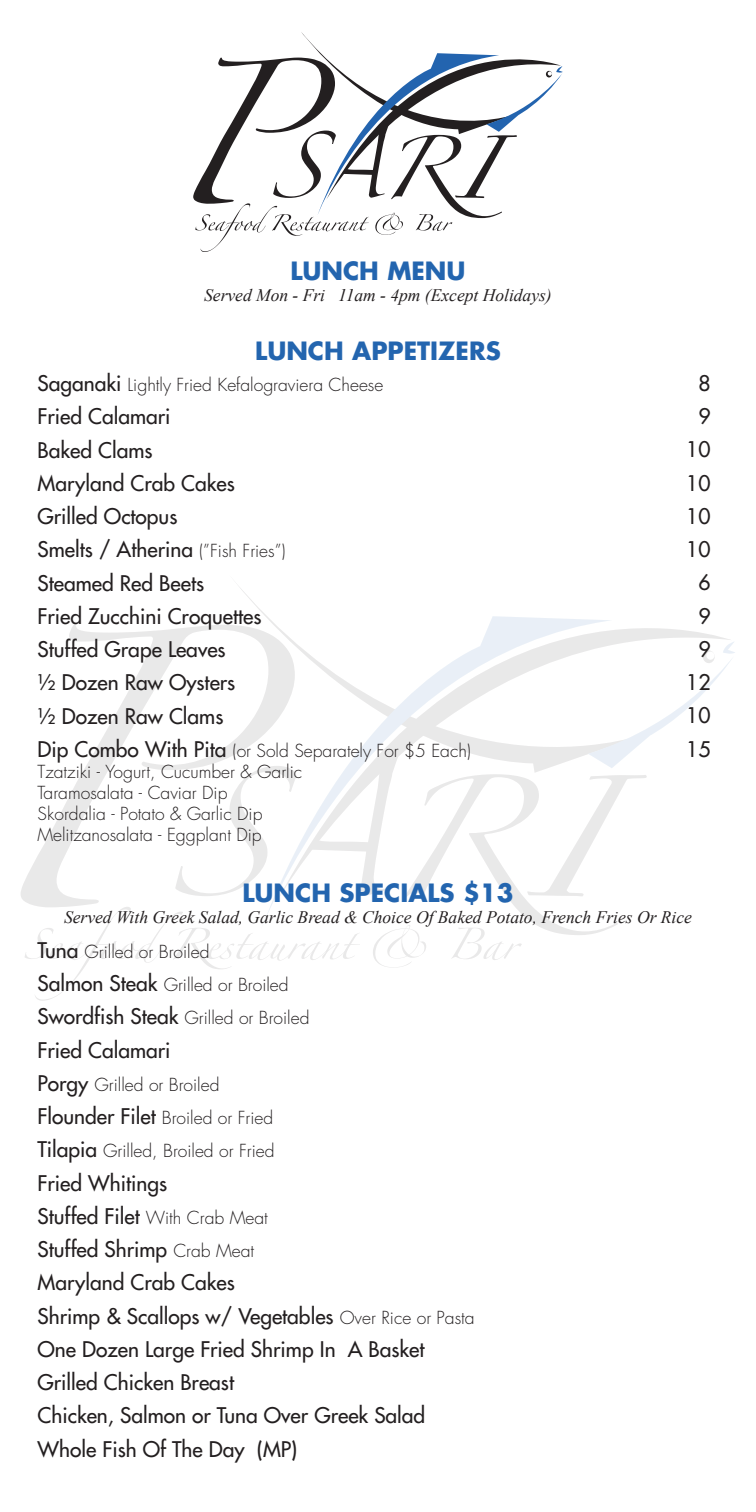
<style>
.page{position:relative;width:756px;height:1512px;background:#fff}
.page>*{position:absolute;margin:0;border:0;box-sizing:border-box;transform-origin:0 0}
.t1{font:700 24.5px "Futura";color:#2365af}
.t2{font:21px/33.2px "Futura";color:#231f20}
.t3{font:300 17.5px/21px "Futura";color:#231f20}
.t4{font:italic 17.5px "Times New Roman";color:#231f20}
.s1{font-weight:400;font-size:21px}
.s2{font-weight:300;font-size:17.5px}
</style>
<div class="page">
<svg style="left:21px;top:625px;width:208px;height:276px"></svg>
<svg style="left:277px;top:616px;width:453px;height:25px"></svg>
<svg style="left:25px;top:641px;width:710px;height:360px"></svg>
<svg style="left:193px;top:32px;width:370px;height:220px"></svg>
<p class="t1" style="left:290px;top:254px;width:177px">LUNCH MENU</p>
<p class="t4" style="left:204px;top:283px;width:349px">Served Mon - Fri 11am - 4pm (Except Holidays)</p>
<p class="t1" style="left:255px;top:333px;width:247px">LUNCH APPETIZERS</p>
<p class="t3" style="left:38px;top:374px;width:347px"><span class="s1">Saganaki</span> Lightly Fried Kefalograviera Cheese</p>
<p class="t2" style="left:38px;top:400px;width:250px">Fried Calamari<br>Baked Clams<br>Maryland Crab Cakes<br>Grilled Octopus<br>Smelts / Atherina <span class="s2">(”Fish Fries”)<br></span>Steamed Red Beets<br>Fried Zucchini Croquettes<br>Stuffed Grape Leaves<br>½ Dozen Raw Oysters<br>½ Dozen Raw Clams</p>
<p class="t3" style="left:38px;top:740px;width:435px"><span class="s1">Dip Combo With Pita</span> (or Sold Separately For $5 Each)<br>Tzatziki - Yogurt, Cucumber &amp; Garlic<br>Taramosalata - Caviar Dip<br>Skordalia - Potato &amp; Garlic Dip<br>Melitzanosalata - Eggplant Dip</p>
<p class="t1" style="left:242px;top:876px;width:273px">LUNCH SPECIALS $13</p>
<p class="t4" style="left:64px;top:905px;width:629px">Served With Greek Salad, Garlic Bread &amp; Choice Of Baked Potato, French Fries Or Rice</p>
<p class="t3" style="left:38px;top:935px;width:273px;line-height:33.2px"><span class="s1">Tuna</span> Grilled or Broiled<br><span class="s1">Salmon Steak</span> Grilled or Broiled<br><span class="s1">Swordfish Steak</span> Grilled or Broiled</p>
<p class="t2" style="left:38px;top:1033px;width:135px">Fried Calamari</p>
<p class="t3" style="left:38px;top:1068px;width:238px;line-height:33.2px"><span class="s1">Porgy</span> Grilled or Broiled<br><span class="s1">Flounder Filet</span> Broiled or Fried<br><span class="s1">Tilapia</span> Grilled, Broiled or Fried</p>
<p class="t2" style="left:38px;top:1166px;width:439px">Fried Whitings<br>Stuffed Filet <span class="s2">With Crab Meat<br></span>Stuffed Shrimp <span class="s2">Crab Meat<br></span>Maryland Crab Cakes<br>Shrimp &amp; Scallops w/ Vegetables <span class="s2">Over Rice or Pasta<br></span>One Dozen Large Fried Shrimp In A Basket<br>Grilled Chicken Breast<br>Chicken, Salmon or Tuna Over Greek Salad<br>Whole Fish Of The Day (MP)</p>
<p class="t2" style="left:686px;top:366px;width:26px;text-align:center">8<br>9<br>10<br>10<br>10<br>10<br>6<br>9<br>9<br>12<br>10<br>15</p>
</div>
